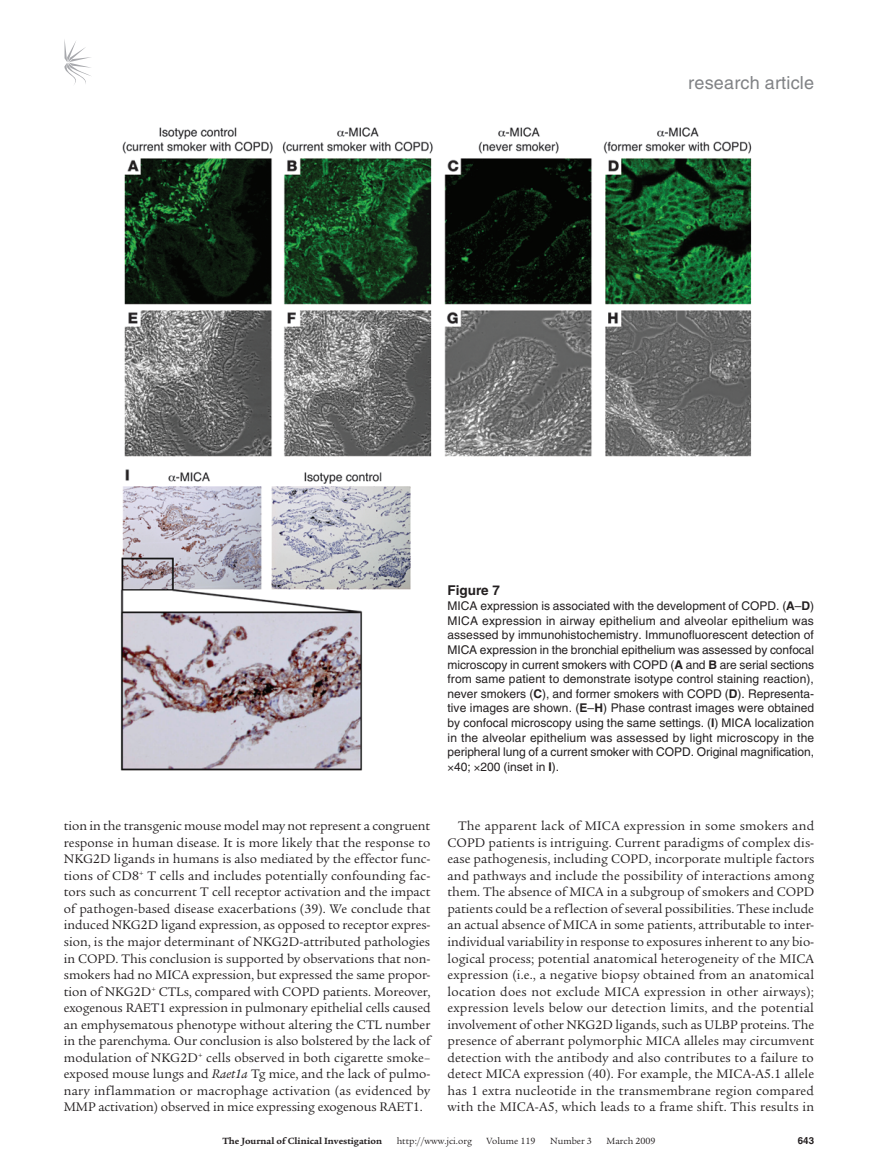
<style>
.page{position:relative;width:878px;height:1174px;background:#fff}
.page>*{position:absolute;margin:0;border:0;box-sizing:border-box;transform-origin:0 0}
.t1{font:18px "Helvetica LT Std";letter-spacing:.01em;color:#808285}
.t2{font:13.5px/16.5px "Legacy Serif Std";letter-spacing:.01em;color:#231f20;text-align:justify}
.t3{font:700 13.5px "Helvetica LT Std";color:#231f20}
.t4{font:12px "Helvetica LT Std";color:#231f20}
.t5{font:9.75px "Legacy Serif Std";color:#231f20}
.t6{font:700 9.75px "Legacy Serif Std";color:#231f20}
.t7{font:700 9.75px "Helvetica LT Std";color:#231f20}
.s1{font-weight:700}
.s2{font-style:italic}
</style>
<div class="page">
<svg style="left:64px;top:39px;width:27px;height:46px"></svg>
<img style="left:120px;top:127px;width:632px;height:644px">
<svg style="left:448px;top:765px;width:5px;height:5px"></svg>
<svg style="left:474px;top:765px;width:6px;height:5px"></svg>
<h1 class="t1" style="left:688px;top:72px;width:127px">research article</h1>
<p class="t3" style="left:447px;top:582px;width:54px">Figure 7</p>
<p class="t4" style="left:447px;top:599px;width:368px">MICA expression is associated with the development of COPD. (<span class="s1">A</span>–<span class="s1">D</span>)</p>
<p class="t4" style="left:447px;top:613px;width:368px">MICA expression in airway epithelium and alveolar epithelium was</p>
<p class="t4" style="left:447px;top:628px;width:368px">assessed by immunohistochemistry. Immunofluorescent detection of</p>
<p class="t4" style="left:447px;top:642px;width:368px">MICA expression in the bronchial epithelium was assessed by confocal</p>
<p class="t4" style="left:447px;top:657px;width:368px">microscopy in current smokers with COPD (<span class="s1">A</span> and <span class="s1">B</span> are serial sections</p>
<p class="t4" style="left:447px;top:672px;width:368px">from same patient to demonstrate isotype control staining reaction),</p>
<p class="t4" style="left:447px;top:686px;width:368px">never smokers (<span class="s1">C</span>), and former smokers with COPD (<span class="s1">D</span>). Representa-</p>
<p class="t4" style="left:447px;top:701px;width:368px">tive images are shown. (<span class="s1">E</span>–<span class="s1">H</span>) Phase contrast images were obtained</p>
<p class="t4" style="left:447px;top:716px;width:368px">by confocal microscopy using the same settings. (<span class="s1">I</span>) MICA localization</p>
<p class="t4" style="left:447px;top:730px;width:368px">in the alveolar epithelium was assessed by light microscopy in the</p>
<p class="t4" style="left:447px;top:745px;width:368px">peripheral lung of a current smoker with COPD. Original magnification,</p>
<p class="t4" style="left:454px;top:759px;width:106px">40; 200 (inset in <span class="s1">I</span>).</p>
<p class="t2" style="left:64px;top:818px;width:368px">tion in the transgenic mouse model may not represent a congruent response in human disease. It is more likely that the response to NKG2D ligands in humans is also mediated by the effector func&shy;tions of CD8<sup>+</sup> T cells and includes potentially confounding fac&shy;tors such as concurrent T cell receptor activation and the impact of pathogen-based disease exacerbations (39). We conclude that induced NKG2D ligand expression, as opposed to receptor expres&shy;sion, is the major determinant of NKG2D-attributed pathologies in COPD. This conclusion is supported by observations that non&shy;smokers had no MICA expression, but expressed the same propor&shy;tion of NKG2D<sup>+</sup> CTLs, compared with COPD patients. Moreover, exogenous RAET1 expression in pulmonary epithelial cells caused an emphysematous phenotype without altering the CTL number in the parenchyma. Our conclusion is also bolstered by the lack of modulation of NKG2D<sup>+</sup> cells observed in both cigarette smoke– exposed mouse lungs and <span class="s2">Raet1a</span> Tg mice, and the lack of pulmo&shy;nary inflammation or macrophage activation (as evidenced by MMP activation) observed in mice expressing exogenous RAET1.</p>
<p class="t2" style="left:447px;top:818px;width:368px;text-indent:11px">The apparent lack of MICA expression in some smokers and COPD patients is intriguing. Current paradigms of complex dis&shy;ease pathogenesis, including COPD, incorporate multiple factors and pathways and include the possibility of interactions among them. The absence of MICA in a subgroup of smokers and COPD patients could be a reflection of several possibilities. These include an actual absence of MICA in some patients, attributable to inter&shy;individual variability in response to exposures inherent to any bio&shy;logical process; potential anatomical heterogeneity of the MICA expression (i.e., a negative biopsy obtained from an anatomical location does not exclude MICA expression in other airways); expression levels below our detection limits, and the potential involvement of other NKG2D ligands, such as ULBP proteins. The presence of aberrant polymorphic MICA alleles may circumvent detection with the antibody and also contributes to a failure to detect MICA expression (40). For example, the MICA-A5.1 allele has 1 extra nucleotide in the transmembrane region compared with the MICA-A5, which leads to a frame shift. This results in</p>
<p class="t6" style="left:222px;top:1135px;width:161px">The Journal of Clinical Investigation</p>
<p class="t5" style="left:396px;top:1135px;width:77px">http://www.jci.org</p>
<p class="t5" style="left:486px;top:1135px;width:50px">Volume 119</p>
<p class="t5" style="left:550px;top:1135px;width:43px">Number 3</p>
<p class="t5" style="left:606px;top:1135px;width:51px">March 2009</p>
<p class="t7" style="left:797px;top:1134px;width:18px">643</p>
</div>
